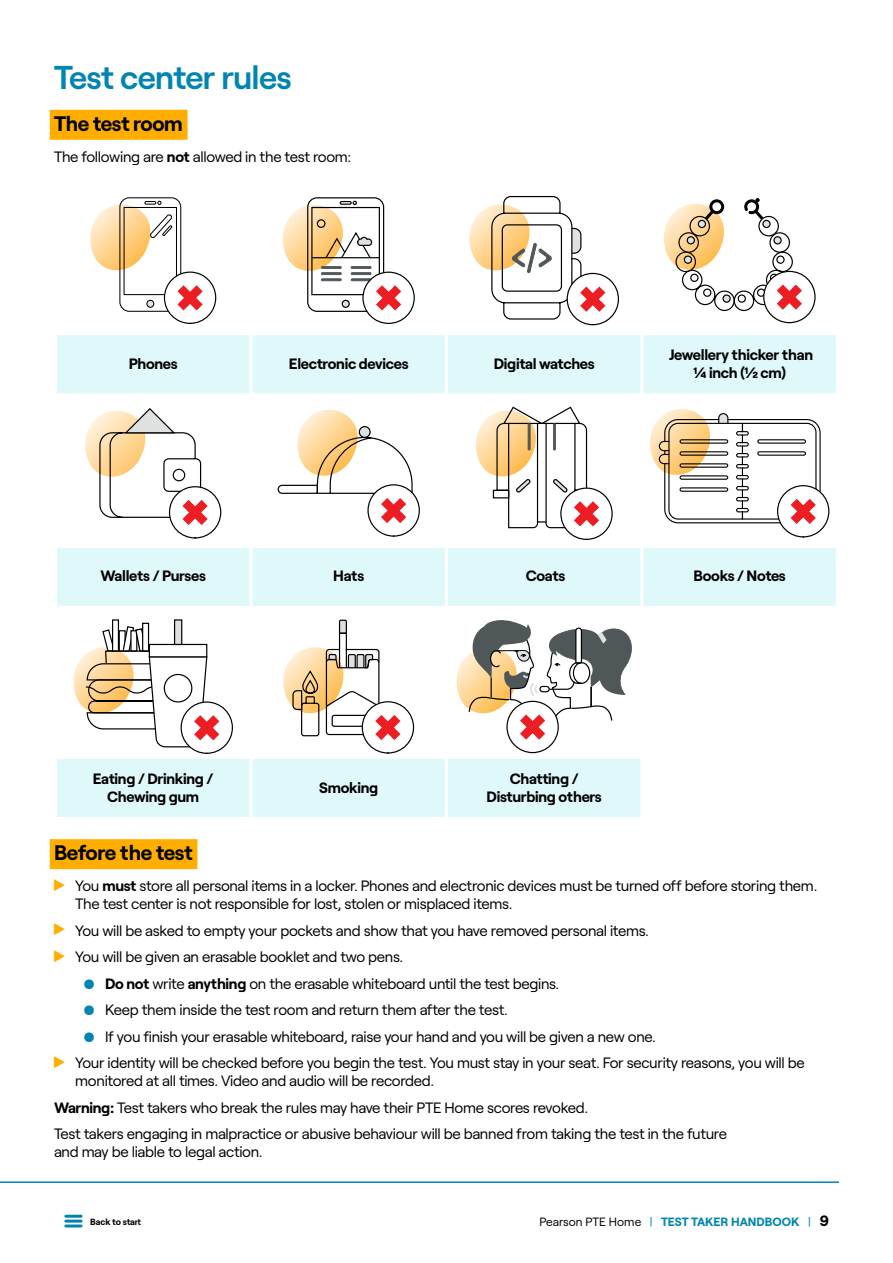
<style>
.page{position:relative;width:893px;height:1263px;background:#fff}
.page>*{position:absolute;margin:0;border:0;box-sizing:border-box;transform-origin:0 0}
.t1{font:600 33px "Roobert";letter-spacing:-.025em;color:#0085b2}
.t2{font:700 21px "Roobert";letter-spacing:-.025em;color:#000}
.t3{font:15px/26.5px "Roobert";letter-spacing:-.02em;color:#000}
.t4{font:700 15px/18px "Roobert";letter-spacing:-.02em;color:#000;text-align:center}
.t5{font:700 12px "Roobert";color:#0085b2}
.t6{font:700 9px "Roobert";letter-spacing:-.01em;color:#000}
.s1{font-weight:700}
.s2{font-size:13.5px;color:#0085b2}
.s3{font-weight:400;color:#000}
.s4{font-weight:400}
.s5{font-size:15px;color:#000}
</style>
<div class="page">
<hr style="left:66px;top:1215px;width:15px;height:3px;background:#0085b2">
<hr style="left:66px;top:1219px;width:15px;height:3px;background:#0085b2">
<hr style="left:66px;top:1224px;width:15px;height:3px;background:#0085b2">
<hr style="left:0;top:1181px;width:839px;height:2px;background:#0085b2">
<div style="left:50px;top:110px;width:138px;height:30px;background:#ffae00"></div>
<div style="left:50px;top:839px;width:147px;height:30px;background:#ffae00"></div>
<svg style="left:57px;top:335px;width:779px;height:482px"></svg>
<hr style="left:249px;top:335px;width:3px;height:58px;background:#fff">
<hr style="left:445px;top:335px;width:3px;height:58px;background:#fff">
<hr style="left:640px;top:335px;width:3px;height:58px;background:#fff">
<hr style="left:54px;top:545px;width:197px;height:3px;background:#fff">
<hr style="left:251px;top:545px;width:195px;height:3px;background:#fff">
<hr style="left:249px;top:548px;width:3px;height:58px;background:#fff">
<hr style="left:446px;top:545px;width:196px;height:3px;background:#fff">
<hr style="left:445px;top:548px;width:3px;height:58px;background:#fff">
<hr style="left:642px;top:545px;width:197px;height:3px;background:#fff">
<hr style="left:640px;top:548px;width:3px;height:58px;background:#fff">
<hr style="left:249px;top:759px;width:3px;height:58px;background:#fff">
<hr style="left:445px;top:759px;width:3px;height:58px;background:#fff">
<hr style="left:640px;top:759px;width:3px;height:58px;background:#fff">
<div style="left:164px;top:272px;width:52px;height:52px;background:#fff;border:1px solid #000;border-radius:50%"></div>
<svg style="left:90px;top:197px;width:113px;height:115px"></svg>
<svg style="left:362px;top:272px;width:53px;height:52px"></svg>
<svg style="left:282px;top:197px;width:119px;height:115px"></svg>
<svg style="left:567px;top:273px;width:52px;height:52px"></svg>
<svg style="left:469px;top:196px;width:136px;height:124px"></svg>
<svg style="left:763px;top:271px;width:53px;height:52px"></svg>
<svg style="left:664px;top:198px;width:138px;height:114px"></svg>
<div style="left:169px;top:486px;width:52px;height:52px;background:#fff;border:1px solid #000;border-radius:50%"></div>
<svg style="left:82px;top:407px;width:126px;height:118px"></svg>
<svg style="left:367px;top:484px;width:53px;height:53px"></svg>
<svg style="left:277px;top:410px;width:136px;height:113px"></svg>
<svg style="left:560px;top:487px;width:53px;height:53px"></svg>
<svg style="left:473px;top:406px;width:126px;height:123px"></svg>
<div style="left:777px;top:485px;width:52px;height:52px;background:#fff;border:1px solid #000;border-radius:50%"></div>
<svg style="left:647px;top:409px;width:174px;height:115px"></svg>
<svg style="left:142px;top:623px;width:7px;height:2px"></svg>
<div style="left:112px;top:619px;width:7px;height:33px;background:#fff;border:1px solid #000"></div>
<div style="left:174px;top:619px;width:8px;height:26px;background:#dfe1e1;border:1px solid #000"></div>
<svg style="left:181px;top:701px;width:52px;height:53px"></svg>
<svg style="left:71px;top:625px;width:148px;height:123px"></svg>
<svg style="left:338px;top:619px;width:10px;height:15px"></svg>
<div style="left:339px;top:633px;width:8px;height:35px;border:1px solid #000"></div>
<svg style="left:362px;top:701px;width:52px;height:53px"></svg>
<svg style="left:280px;top:647px;width:120px;height:93px"></svg>
<svg style="left:506px;top:701px;width:53px;height:52px"></svg>
<svg style="left:454px;top:620px;width:184px;height:120px"></svg>
<h1 class="t1" style="left:54px;top:52px;width:239px">Test center rules</h1>
<h2 class="t2" style="left:54px;top:107px;width:130px">The test room</h2>
<p class="t3" style="left:54px;top:142px;width:299px">The following are <span class="s1">not</span> allowed in the test room:</p>
<p class="t4" style="left:129px;top:354px;width:50px">Phones</p>
<p class="t4" style="left:289px;top:354px;width:121px">Electronic devices</p>
<p class="t4" style="left:494px;top:354px;width:102px">Digital watches</p>
<p class="t4" style="left:669px;top:345px;width:145px">Jewellery thicker than ¼ inch (½ cm)</p>
<p class="t4" style="left:101px;top:565px;width:107px">Wallets / Purses</p>
<p class="t4" style="left:333px;top:565px;width:32px">Hats</p>
<p class="t4" style="left:526px;top:565px;width:41px">Coats</p>
<p class="t4" style="left:694px;top:565px;width:94px">Books / Notes</p>
<p class="t4" style="left:93px;top:769px;width:122px">Eating / Drinking /<br>Chewing gum</p>
<p class="t4" style="left:319px;top:778px;width:61px">Smoking</p>
<p class="t4" style="left:487px;top:769px;width:117px">Chatting /<br>Disturbing others</p>
<h2 class="t2" style="left:54px;top:837px;width:140px">Before the test</h2>
<p class="t3" style="left:75px;top:876px;width:744px;line-height:18px">You <span class="s1">must</span> store all personal items in a locker. Phones and electronic devices must be turned off before storing them.<br>The test center is not responsible for lost, stolen or misplaced items.</p>
<p class="t3" style="left:75px;top:916px;width:575px">You will be asked to empty your pockets and show that you have removed personal items.<br>You will be given an erasable booklet and two pens.</p>
<p class="t3" style="left:84px;top:969px;width:477px"><span class="s2">●</span> <span class="s1">Do not</span> write <span class="s1">anything</span> on the erasable whiteboard until the test begins.</p>
<p class="t3" style="left:84px;top:995px;width:426px"><span class="s2">●</span> Keep them inside the test room and return them after the test.</p>
<p class="t3" style="left:75px;top:1022px;width:731px;text-indent:9px"><span class="s2">●</span> If you finish your erasable whiteboard, raise your hand and you will be given a new one.<br>Your identity will be checked before you begin the test. You must stay in your seat. For security reasons, you will be</p>
<p class="t3" style="left:54px;top:1066px;width:674px;text-indent:21px">monitored at all times. Video and audio will be recorded.<br><span class="s1">Warning:</span> Test takers who break the rules may have their PTE Home scores revoked.<br>Test takers engaging in malpractice or abusive behaviour will be banned from taking the test in the future</p>
<p class="t3" style="left:54px;top:1137px;width:210px">and may be liable to legal action.</p>
<p class="t6" style="left:90px;top:1214px;width:52px">Back to start</p>
<p class="t5" style="left:539px;top:1213px;width:291px"><span class="s3">Pearson PTE Home</span> <span class="s4">|</span> TEST TAKER HANDBOOK <span class="s4">|</span> <span class="s5">9</span></p>
</div>
